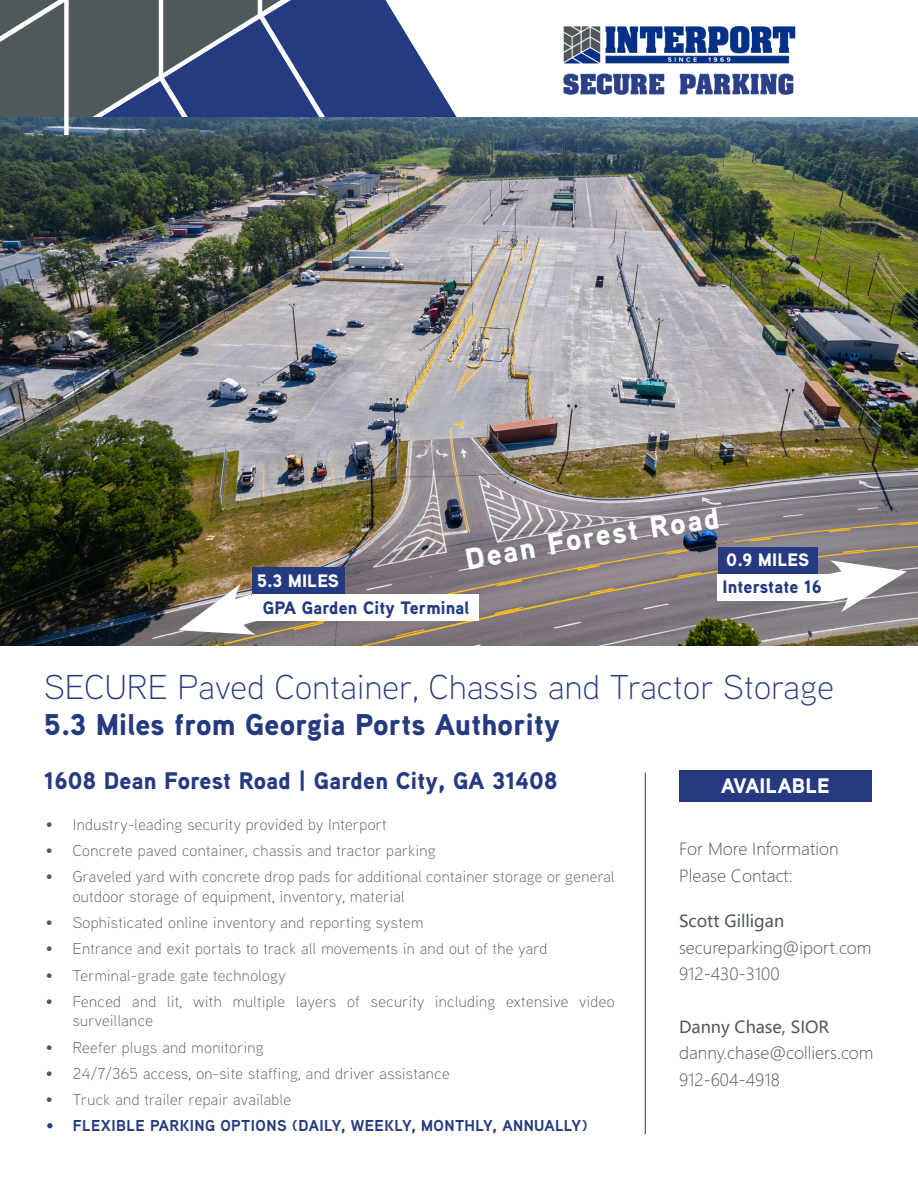
<style>
.page{position:relative;width:918px;height:1188px;background:#fff}
.page>*{position:absolute;margin:0;border:0;box-sizing:border-box;transform-origin:0 0}
.t1{font:300 34.5px "Aaux Next";letter-spacing:.01em;color:#253a80}
.t2{font:900 30px "Aaux Next";letter-spacing:.01em;color:#253a80}
.t3{font:900 30px "Aaux Next";color:#fff}
.t4{font:900 24px "Aaux Next";letter-spacing:.01em;color:#253a80}
.t5{font:900 21px "Aaux Next";letter-spacing:.01em;color:#fff}
.t6{font:900 18px "Aaux Next";letter-spacing:.01em;color:#253a80}
.t7{font:900 18px "Aaux Next";letter-spacing:.01em;color:#fff}
.t8{font:300 16.5px "Microsoft Ya Hei";color:#4f585a}
.t9{font:16.5px "Microsoft Ya Hei";color:#4f585a}
.t10{font:300 15.75px/19.5px "Aaux Next";letter-spacing:.025em;color:#4f585a}
.t11{font:700 15.75px "Aaux Next";letter-spacing:.025em;color:#253a80}
</style>
<div class="page">
<img style="left:618px;top:26px;width:178px;height:69px">
<hr style="left:645px;top:772px;width:1px;height:362px;background:#253a80">
<div style="left:679px;top:770px;width:193px;height:32px;background:#253a80"></div>
<svg style="left:416px;top:26px;width:202px;height:92px"></svg>
<svg style="left:0;top:0;width:416px;height:118px;background:#445377"></svg>
<hr style="left:159px;top:0;width:4px;height:77px;background:#fff">
<hr style="left:258px;top:0;width:4px;height:15px;background:#fff">
<img style="left:0;top:118px;width:918px;height:528px">
<div style="left:64px;top:0;width:5px;height:135px;background:#fff"></div>
<div style="left:252px;top:594px;width:226px;height:27px;background:#fff"></div>
<svg style="left:178px;top:574px;width:111px;height:72px"></svg>
<div style="left:252px;top:567px;width:93px;height:27px;background:#253a80"></div>
<div style="left:717px;top:574px;width:116px;height:27px;background:#fff"></div>
<svg style="left:797px;top:549px;width:110px;height:71px"></svg>
<div style="left:718px;top:547px;width:100px;height:27px;background:#253a80"></div>
<svg style="left:466px;top:546px;width:36px;height:23px"></svg>
<svg style="left:670px;top:507px;width:49px;height:28px"></svg>
<p class="t7" style="left:257px;top:568px;width:84px">5.3 MILES</p>
<p class="t6" style="left:263px;top:595px;width:208px">GPA Garden City Terminal</p>
<h2 class="t3" style="left:592px;top:515px;width:75px;rotate:-9deg">est R</h2>
<h2 class="t3" style="left:499px;top:531px;width:94px;rotate:-10deg">an For</h2>
<p class="t7" style="left:726px;top:547px;width:85px">0.9 MILES</p>
<p class="t6" style="left:722px;top:574px;width:101px">Interstate 16</p>
<p class="t1" style="left:44px;top:664px;width:791px">SECURE Paved Container, Chassis and Tractor Storage</p>
<p class="t2" style="left:44px;top:703px;width:517px">5.3 Miles from Georgia Ports Authority</p>
<p class="t4" style="left:44px;top:764px;width:515px">1608 Dean Forest Road | Garden City, GA 31408</p>
<p class="t10" style="left:46px;top:814px;width:342px">• Industry-leading security provided by Interport</p>
<p class="t10" style="left:46px;top:840px;width:391px">• Concrete paved container, chassis and tractor parking</p>
<p class="t10" style="left:73px;top:866px;width:543px;text-indent:-27px">• Graveled yard with concrete drop pads for additional container storage or general outdoor storage of equipment, inventory, material</p>
<p class="t10" style="left:46px;top:912px;width:379px">• Sophisticated online inventory and reporting system</p>
<p class="t10" style="left:46px;top:938px;width:503px">• Entrance and exit portals to track all movements in and out of the yard</p>
<p class="t10" style="left:46px;top:965px;width:241px">• Terminal-grade gate technology</p>
<p class="t10" style="left:73px;top:991px;width:543px;text-indent:-27px">• Fenced and lit, with multiple layers of security including extensive video surveillance</p>
<p class="t10" style="left:46px;top:1037px;width:219px">• Reefer plugs and monitoring</p>
<p class="t10" style="left:46px;top:1063px;width:405px">• 24/7/365 access, on-site staffing, and driver assistance</p>
<p class="t10" style="left:46px;top:1089px;width:247px">• Truck and trailer repair available</p>
<p class="t11" style="left:46px;top:1115px;width:543px">• FLEXIBLE PARKING OPTIONS (DAILY, WEEKLY, MONTHLY, ANNUALLY)</p>
<p class="t5" style="left:721px;top:771px;width:110px">AVAILABLE</p>
<p class="t8" style="left:679px;top:838px;width:161px">For More Information</p>
<p class="t8" style="left:679px;top:865px;width:115px">Please Contact:</p>
<p class="t9" style="left:679px;top:910px;width:107px">Scott Gilligan</p>
<p class="t8" style="left:679px;top:937px;width:194px">secureparking@iport.com</p>
<p class="t8" style="left:679px;top:963px;width:102px">912-430-3100</p>
<p class="t9" style="left:679px;top:1016px;width:152px">Danny Chase, SIOR</p>
<p class="t8" style="left:679px;top:1043px;width:196px">danny.chase@colliers.com</p>
<p class="t8" style="left:679px;top:1069px;width:102px">912-604-4918</p>
</div>
